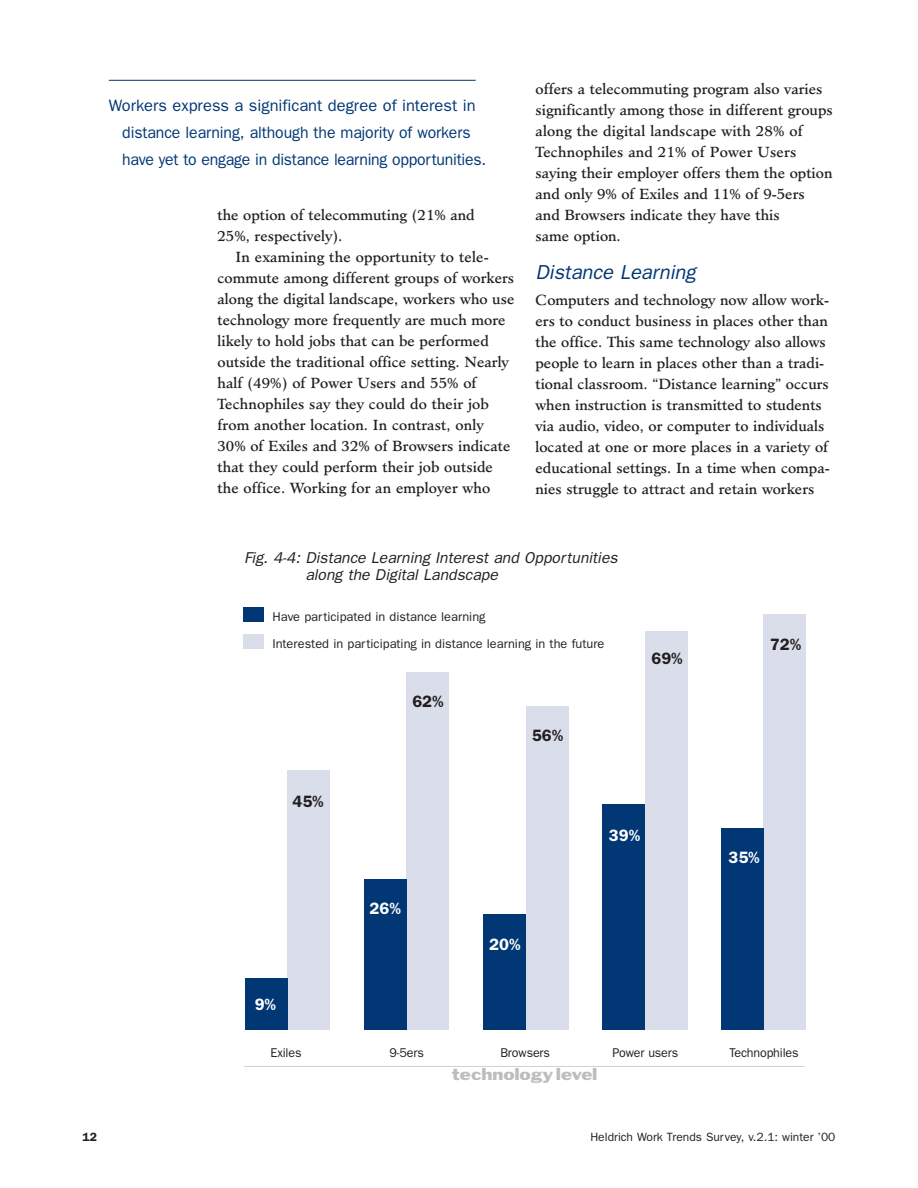
<style>
.page{position:relative;width:918px;height:1188px;background:#fff}
.page>*{position:absolute;margin:0;border:0;box-sizing:border-box;transform-origin:0 0}
.t1{font:italic 20.25px "Franklin Gothic";color:#013775}
.t2{font:16.5px/27px "Franklin Gothic";letter-spacing:-.005em;color:#013775}
.t3{font:600 16.5px "Franklin Gothic";color:#231f20}
.t4{font:600 16.5px "Franklin Gothic";color:#fff}
.t5{font:italic 15.75px/17.2px "Franklin Gothic";color:#231f20}
.t6{font:expanded 15px "OPTI Franklin Gothic";color:#bcbdc0}
.t7{font:14.25px/21px "Minister";color:#231f20}
.t8{font:12.75px/27px "Franklin Gothic";color:#231f20}
.t9{font:12px "Franklin Gothic";color:#231f20}
.t10{font:600 12px "Franklin Gothic";color:#231f20}
</style>
<div class="page">
<hr style="left:109px;top:80px;width:367px;height:1px;background:#013775">
<div style="left:287px;top:770px;width:43px;height:260px;background:#dadeeb"></div>
<div style="left:245px;top:978px;width:42px;height:52px;background:#013775"></div>
<div style="left:407px;top:672px;width:42px;height:358px;background:#dadeeb"></div>
<div style="left:364px;top:880px;width:43px;height:150px;background:#013775"></div>
<div style="left:526px;top:707px;width:42px;height:323px;background:#dadeeb"></div>
<div style="left:483px;top:915px;width:43px;height:115px;background:#013775"></div>
<div style="left:645px;top:632px;width:42px;height:398px;background:#dadeeb"></div>
<div style="left:602px;top:805px;width:43px;height:225px;background:#013775"></div>
<div style="left:764px;top:614px;width:42px;height:416px;background:#dadeeb"></div>
<div style="left:721px;top:828px;width:43px;height:202px;background:#013775"></div>
<hr style="left:244px;top:1066px;width:561px;height:1px;background:#d1d2d4">
<div style="left:244px;top:634px;width:20px;height:14px;background:#dadeeb"></div>
<div style="left:244px;top:607px;width:20px;height:14px;background:#013775"></div>
<p class="t2" style="left:122px;top:93px;width:365px;text-indent:-14px">Workers express a significant degree of interest in distance learning, although the majority of workers have yet to engage in distance learning opportunities.</p>
<p class="t7" style="left:218px;top:205px;width:259px">the option of telecommuting (21% and<br>25%, respectively).</p>
<p class="t7" style="left:218px;top:247px;width:298px;text-indent:18px">In examining the opportunity to tele&shy;commute among different groups of workers along the digital landscape, workers who use technology more frequently are much more likely to hold jobs that can be performed outside the traditional office setting. Nearly half (49%) of Power Users and 55% of Technophiles say they could do their job from another location. In contrast, only 30% of Exiles and 32% of Browsers indicate that they could perform their job outside the office. Working for an employer who</p>
<p class="t7" style="left:536px;top:79px;width:299px">offers a telecommuting program also varies significantly among those in different groups along the digital landscape with 28% of Technophiles and 21% of Power Users saying their employer offers them the option and only 9% of Exiles and 11% of 9-5ers<br>and Browsers indicate they have this<br>same option.</p>
<h1 class="t1" style="left:536px;top:265px;width:162px">Distance Learning</h1>
<p class="t7" style="left:536px;top:290px;width:296px">Computers and technology now allow work&shy;ers to conduct business in places other than the office. This same technology also allows people to learn in places other than a tradi&shy;tional classroom. “Distance learning” occurs when instruction is transmitted to students via audio, video, or computer to individuals located at one or more places in a variety of educational settings. In a time when compa&shy;nies struggle to attract and retain workers</p>
<p class="t5" style="left:305px;top:550px;width:317px;text-indent:-61px">Fig. 4-4: Distance Learning Interest and Opportunities along the Digital Landscape</p>
<p class="t8" style="left:272px;top:604px;width:334px">Have participated in distance learning<br>Interested in participating in distance learning in the future</p>
<p class="t3" style="left:412px;top:696px;width:33px">62%</p>
<p class="t3" style="left:532px;top:730px;width:33px">56%</p>
<p class="t3" style="left:651px;top:653px;width:33px">69%</p>
<p class="t3" style="left:292px;top:796px;width:33px">45%</p>
<p class="t4" style="left:609px;top:830px;width:33px">39%</p>
<p class="t4" style="left:370px;top:903px;width:33px">26%</p>
<p class="t4" style="left:489px;top:939px;width:33px">20%</p>
<p class="t3" style="left:770px;top:638px;width:33px">72%</p>
<p class="t4" style="left:728px;top:851px;width:33px">35%</p>
<p class="t4" style="left:255px;top:999px;width:23px">9%</p>
<p class="t8" style="left:271px;top:1041px;width:32px">Exiles</p>
<p class="t8" style="left:390px;top:1040px;width:36px">9-5ers</p>
<p class="t8" style="left:500px;top:1040px;width:51px">Browsers</p>
<p class="t8" style="left:612px;top:1040px;width:67px">Power users</p>
<p class="t8" style="left:729px;top:1041px;width:71px">Technophiles</p>
<p class="t6" style="left:452px;top:1068px;width:147px">technology level</p>
<p class="t10" style="left:82px;top:1132px;width:16px">12</p>
<p class="t9" style="left:590px;top:1132px;width:247px">Heldrich Work Trends Survey, v.2.1: winter ’00</p>
</div>
